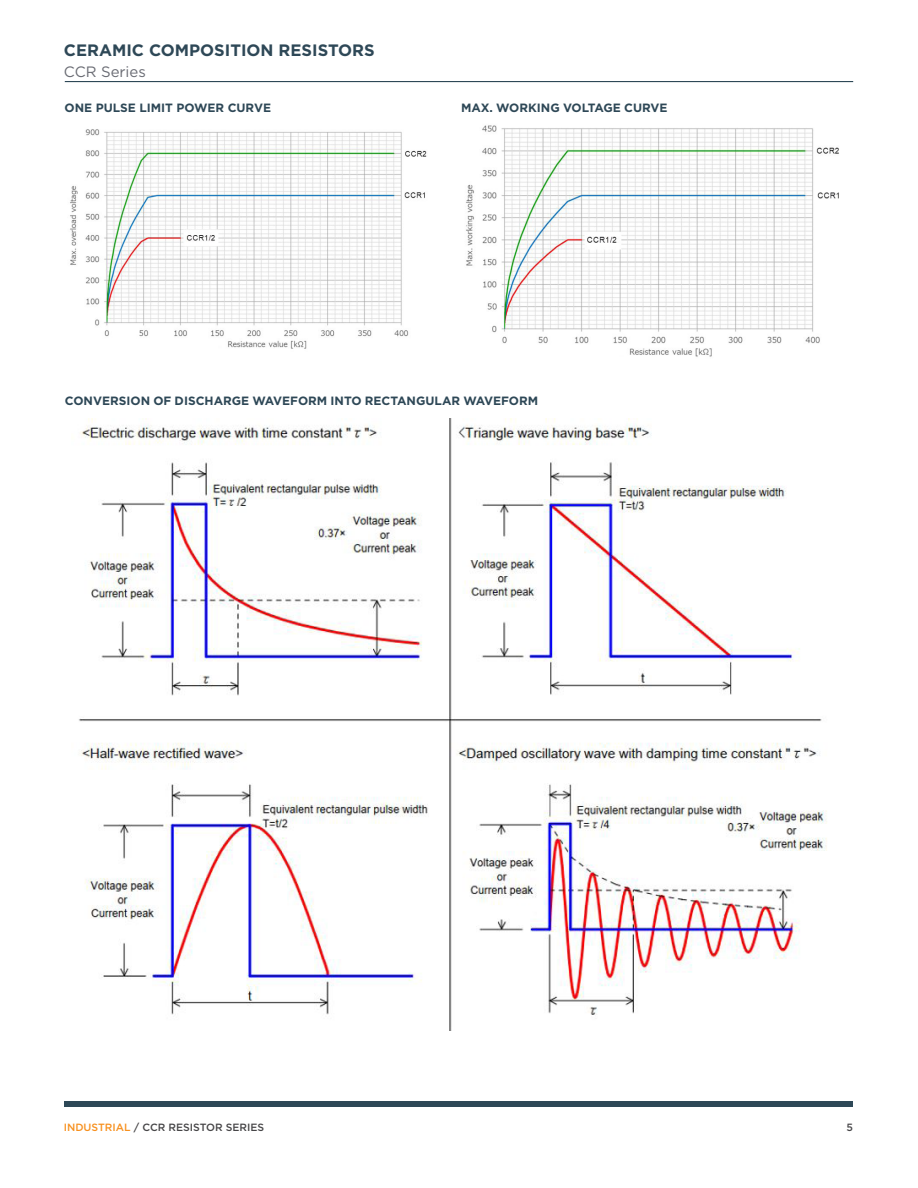
<style>
.page{position:relative;width:918px;height:1188px;background:#fff}
.page>*{position:absolute;margin:0;border:0;box-sizing:border-box;transform-origin:0 0}
.t1{font:700 16.5px "Gotham";color:#2e4857}
.t2{font:15px "Gotham";color:#696b73}
.t3{font:700 12px "Gotham";color:#2e4857}
.t4{font:500 10.5px "Gotham";color:#464547}
.s1{color:#f7901e}
</style>
<div class="page">
<div style="left:65px;top:1101px;width:788px;height:6px;background:#2e4857"></div>
<hr style="left:65px;top:81px;width:788px;height:1px;background:#2e4857">
<img style="left:70px;top:129px;width:357px;height:220px">
<img style="left:466px;top:125px;width:373px;height:232px">
<img style="left:79px;top:419px;width:748px;height:611px">
<h1 class="t1" style="left:64px;top:39px;width:312px">CERAMIC COMPOSITION RESISTORS</h1>
<p class="t2" style="left:64px;top:62px;width:84px">CCR Series</p>
<p class="t3" style="left:65px;top:100px;width:208px">ONE PULSE LIMIT POWER CURVE</p>
<p class="t3" style="left:461px;top:100px;width:208px">MAX. WORKING VOLTAGE CURVE</p>
<p class="t3" style="left:65px;top:392px;width:475px">CONVERSION OF DISCHARGE WAVEFORM INTO RECTANGULAR WAVEFORM</p>
<p class="t4" style="left:64px;top:1120px;width:202px"><span class="s1">INDUSTRIAL</span> / CCR RESISTOR SERIES</p>
<p class="t4" style="left:847px;top:1120px;width:8px">5</p>
</div>
